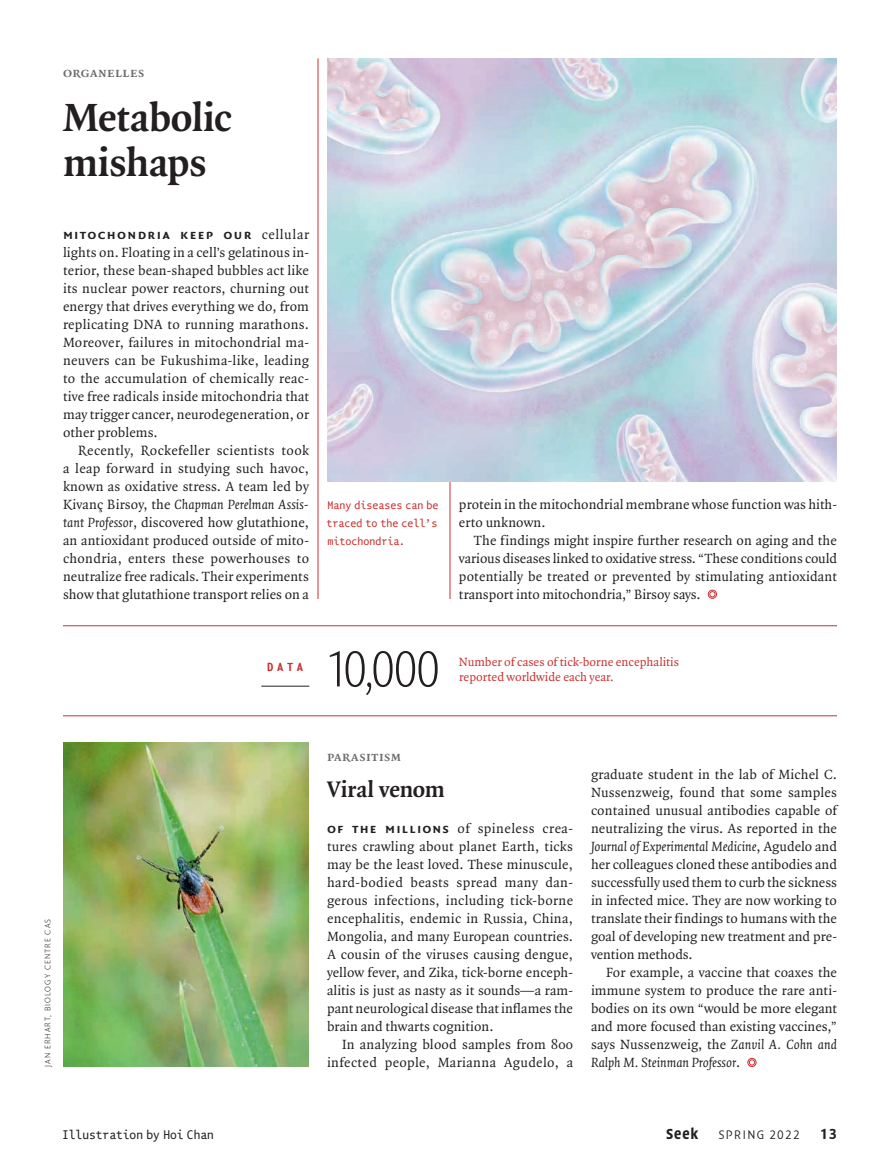
<style>
.page{position:relative;width:891px;height:1175px;background:#fff}
.page>*{position:absolute;margin:0;border:0;box-sizing:border-box;transform-origin:0 0}
.t1{font:200 condensed 54px "Quadraat Sans OT";color:#231f20}
.t2{font:700 42px/45px "Quadraat OT";color:#231f20}
.t3{font:700 24px "Quadraat OT";color:#231f20}
.t4{font:700 15px "Quadraat Headliner OT";letter-spacing:.05em;color:#231f20}
.t5{font:14.25px/18px "Quadraat OT";letter-spacing:.005em;color:#231f20;text-align:justify}
.t6{font:14.25px "Quadraat Sans OT Bld";letter-spacing:.09em;color:#231f20}
.t7{font:italic 14.25px "Quadraat OT";color:#231f20}
.t8{font:700 14.25px "Quadraat OT";letter-spacing:.025em;color:#6c6d70}
.t9{font:13.5px "Quadraat Sans Mono OT";color:#231f20}
.t10{font:12.75px/15px "Quadraat OT";color:#c93130}
.t11{font:300 12.75px "Quadraat Headliner OT";letter-spacing:.11em;color:#231f20}
.t12{font:700 12.6px "Quadraat Sans Mono OT";color:#c93130}
.t13{font:12px/18px "Quadraat Sans Mono OT";color:#c93130;text-align:justify}
.t14{font:200 8.7px "Quadraat Sans OT";letter-spacing:.11em;color:#231f20}
.s1{font-family:"Quadraat OT"}
.s2{font-style:italic}
.s3{font-family:"Quadraat Sans OT Bld"}
.s4{font-style:normal}
</style>
<div class="page">
<hr style="left:450px;top:58px;width:1px;height:540px;background:#c93130">
<hr style="left:318px;top:58px;width:1px;height:540px;background:#c93130">
<svg style="left:708px;top:589px;width:9px;height:10px"></svg>
<img style="left:327px;top:58px;width:510px;height:424px">
<img style="left:63px;top:742px;width:246px;height:324px">
<hr style="left:63px;top:625px;width:774px;height:1px;background:#c93130">
<hr style="left:63px;top:715px;width:774px;height:1px;background:#c93130">
<svg style="left:747px;top:1057px;width:10px;height:10px"></svg>
<hr style="left:261px;top:686px;width:48px;height:1px;background:#231f20">
<p class="t8" style="left:63px;top:62px;width:83px">organelles</p>
<h2 class="t2" style="left:63px;top:94px;width:171px">Metabolic mishaps</h2>
<p class="t6" style="left:63px;top:224px;width:248px">Mitochondria keep our <span class="s1">cellular</span></p>
<p class="t5" style="left:63px;top:243px;width:248px">lights on. Floating in a cell’s gelatinous in&shy;terior, these bean-shaped bubbles act like its nuclear power reactors, churning out energy that drives everything we do, from replicating DNA to running marathons.<br>Moreover, failures in mitochondrial ma&shy;neuvers can be Fukushima-like, leading to the accumulation of chemically reac&shy;tive free radicals inside mitochondria that may trigger cancer, neurodegeneration, or other problems.</p>
<p class="t5" style="left:63px;top:441px;width:248px;text-indent:15px">Recently, Rockefeller scientists took a leap forward in studying such havoc, known as oxidative stress. A team led by Kivanç Birsoy, the <span class="s2">Chapman Perelman Assis&shy;tant Professor</span>, discovered how glutathione, an antioxidant produced outside of mito&shy;chondria, enters these powerhouses to neutralize free radicals. Their experiments show that glutathione transport relies on a</p>
<p class="t13" style="left:326px;top:496px;width:114px">Many diseases can be traced to the cell’s mitochondria.</p>
<p class="t12" style="left:267px;top:659px;width:37px">data</p>
<h1 class="t1" style="left:329px;top:632px;width:112px">10,000</h1>
<p class="t5" style="left:459px;top:495px;width:379px">protein in the mitochondrial membrane whose function was hith&shy;erto unknown.</p>
<p class="t5" style="left:459px;top:531px;width:380px;text-indent:15px">The findings might inspire further research on aging and the various diseases linked to oxidative stress. “These conditions could potentially be treated or prevented by stimulating antioxidant transport into mitochondria,” Birsoy says.</p>
<p class="t10" style="left:459px;top:654px;width:222px">Number of cases of tick-borne encephalitis reported worldwide each year.</p>
<p class="t14" style="left:42px;top:1066px;width:150px;rotate:-90deg">JAN ERHART, BIOLOGY CENTRE CAS</p>
<p class="t9" style="left:62px;top:1127px;width:153px">Illustration by Hoi Chan</p>
<p class="t8" style="left:327px;top:746px;width:76px">parasitism</p>
<h3 class="t3" style="left:327px;top:772px;width:119px">Viral venom</h3>
<p class="t5" style="left:327px;top:819px;width:248px"><span class="s3">Of the mill ions</span> of spineless crea&shy;tures crawling about planet Earth, ticks may be the least loved. These minuscule, hard-bodied beasts spread many dan&shy;gerous infections, including tick-borne encephalitis, endemic in Russia, China, Mongolia, and many European countries.<br>A cousin of the viruses causing dengue, yellow fever, and Zika, tick-borne enceph&shy;alitis is just as nasty as it sounds—a ram&shy;pant neurological disease that inflames the brain and thwarts cognition.</p>
<p class="t5" style="left:327px;top:1035px;width:248px;text-align:right">In analyzing blood samples from 800 infected people, Marianna Agudelo, a</p>
<p class="t5" style="left:591px;top:765px;width:248px">graduate student in the lab of Michel C.<br>Nussenzweig, found that some samples contained unusual antibodies capable of neutralizing the virus. As reported in the <span class="s2">Journal of Experimental Medicine</span>, Agudelo and her colleagues cloned these antibodies and successfully used them to curb the sickness in infected mice. They are now working to translate their findings to humans with the goal of developing new treatment and pre&shy;vention methods.</p>
<p class="t5" style="left:591px;top:963px;width:248px;text-indent:15px">For example, a vaccine that coaxes the immune system to produce the rare anti&shy;bodies on its own “would be more elegant and more focused than existing vaccines,” says Nussenzweig, the <span class="s2">Zanvil A. Cohn and</span></p>
<p class="t7" style="left:591px;top:1052px;width:151px">Ralph M. Steinman Professor<span class="s4">.</span></p>
<p class="t4" style="left:666px;top:1125px;width:34px">Seek</p>
<p class="t11" style="left:718px;top:1127px;width:83px">SPRING 2022</p>
<p class="t4" style="left:820px;top:1125px;width:18px">13</p>
</div>
